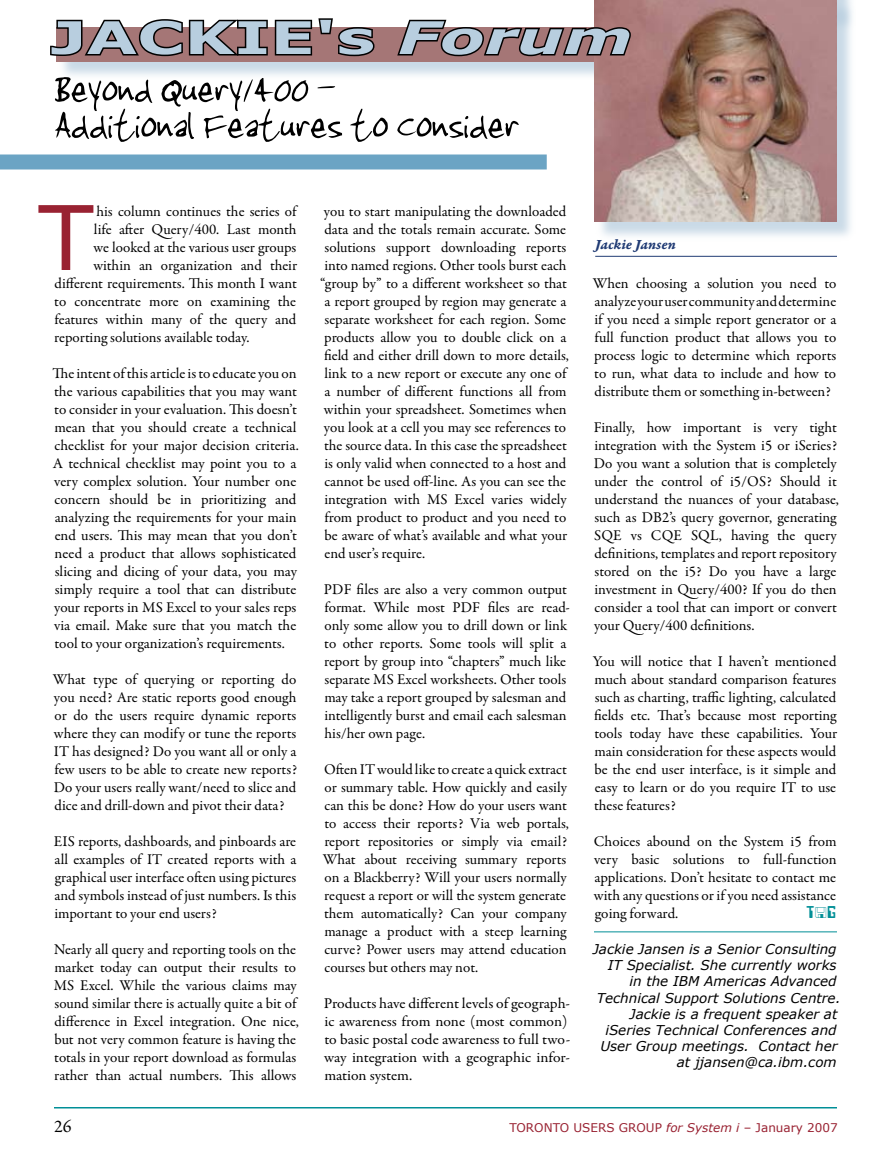
<style>
.page{position:relative;width:891px;height:1161px;background:#fff}
.page>*{position:absolute;margin:0;border:0;box-sizing:border-box;transform-origin:0 0}
.t1{font:89.25px "Verdana";color:#992232}
.t2{font:52.5px "Jenkinsv 20";color:#000}
.t3{font:700 45px "Verdana";color:#b8cedf;scale:1.45 1}
.t4{font:18px "Garamond Premr Pro";color:#000}
.t5{font:15px/18px "Garamond Premr Pro";letter-spacing:-.005em;color:#000}
.t6{font:15px/18px "Garamond Premr Pro";letter-spacing:-.005em;color:#000;scale:1.04 1}
.t7{font:15px "Garamond Premr Pro Bd It Capt";color:#203b74}
.t8{font:15px "Keypunch Plain";color:#008f97}
.t9{font:italic 13.5px/16.2px "Verdana";color:#000;text-align:right}
.t10{font:12px "Verdana";color:#992232}
.s1{font-style:italic}
</style>
<div class="page">
<div style="left:58px;top:29px;width:572px;height:51px;background:#b8cedf;opacity:.75"></div>
<div style="left:56px;top:27px;width:554px;height:35px;background:#a57676"></div>
<hr style="left:54px;top:1107px;width:783px;height:1px;background:#008f97">
<hr style="left:595px;top:256px;width:242px;height:1px;background:#203b74">
<div style="left:0;top:154px;width:547px;height:16px;background:#6ba4c4"></div>
<div style="left:596px;top:0;width:261px;height:242px;background:#b8cedf;opacity:.75"></div>
<img style="left:594px;top:0;width:243px;height:222px">
<hr style="left:594px;top:932px;width:243px;height:1px;background:#008f97">
<svg style="left:50px;top:18px;width:325px;height:39px"></svg>
<svg style="left:397px;top:17px;width:236px;height:41px"></svg>
<h3 class="t3" style="left:50px;top:9px;width:403px">JACKIE's <span class="s1">Forum</span></h3>
<h2 class="t2" style="left:53px;top:60px;width:283px">Beyond Query/400 -</h2>
<h2 class="t2" style="left:53px;top:96px;width:466px">Additional Features to Consider</h2>
<h1 class="t1" style="left:38px;top:181px;width:56px">T</h1>
<p class="t5" style="left:96px;top:203px;width:202px">his column continues the series of</p>
<p class="t5" style="left:94px;top:221px;width:204px">life after Query/400. Last month</p>
<p class="t5" style="left:93px;top:239px;width:204px">we looked at the various user groups</p>
<p class="t5" style="left:93px;top:257px;width:205px">within an organization and their</p>
<p class="t5" style="left:54px;top:275px;width:244px">different requirements. This month I want</p>
<p class="t5" style="left:54px;top:293px;width:243px">to concentrate more on examining the</p>
<p class="t5" style="left:54px;top:311px;width:244px">features within many of the query and</p>
<p class="t5" style="left:54px;top:329px;width:197px">reporting solutions available today.</p>
<p class="t5" style="left:53px;top:365px;width:248px">Theintent ofthisarticleisto educate you on the various capabilities that you may want to consider in your evaluation. This doesn’t mean that you should create a technical checklist for your major decision criteria.<br>A technical checklist may point you to a very complex solution. Your number one concern should be in prioritizing and analyzing the requirements for your main end users. This may mean that you don’t need a product that allows sophisticated slicing and dicing of your data, you may simply require a tool that can distribute your reports in MS Excel to your sales reps via email. Make sure that you match the tool to your organization’s requirements.</p>
<p class="t5" style="left:53px;top:671px;width:246px;text-align:justify">What type of querying or reporting do you need? Are static reports good enough or do the users require dynamic reports where they can modify or tune the reports IT has designed? Do you want all or only a few users to be able to create new reports?<br>Do your users really want/need to slice and dice and drill-down and pivot their data?</p>
<p class="t5" style="left:54px;top:833px;width:244px;text-align:justify">EIS reports, dashboards, and pinboards are all examples of IT created reports with a graphical user interface often using pictures and symbols instead of just numbers. Is this important to your end users?</p>
<p class="t5" style="left:54px;top:941px;width:247px">Nearly all query and reporting tools on the market today can output their results to MS Excel. While the various claims may sound similar there is actually quite a bit of difference in Excel integration. One nice, but not very common feature is having the totals in your report download as formulas rather than actual numbers. This allows</p>
<p class="t5" style="left:324px;top:203px;width:244px">you to start manipulating the downloaded</p>
<p class="t5" style="left:324px;top:221px;width:243px">data and the totals remain accurate. Some</p>
<p class="t5" style="left:325px;top:239px;width:243px">solutions support downloading reports</p>
<p class="t5" style="left:324px;top:257px;width:244px">into named regions. Other tools burst each</p>
<p class="t5" style="left:320px;top:275px;width:248px">“group by” to a different worksheet so that</p>
<p class="t5" style="left:325px;top:293px;width:243px">a report grouped by region may generate a</p>
<p class="t5" style="left:325px;top:311px;width:243px">separate worksheet for each region. Some</p>
<p class="t5" style="left:324px;top:329px;width:244px">products allow you to double click on a</p>
<p class="t5" style="left:324px;top:347px;width:246px">field and either drill down to more details,</p>
<p class="t5" style="left:324px;top:365px;width:244px">link to a new report or execute any one of</p>
<p class="t5" style="left:325px;top:383px;width:244px">a number of different functions all from</p>
<p class="t5" style="left:324px;top:401px;width:244px">within your spreadsheet. Sometimes when</p>
<p class="t5" style="left:324px;top:419px;width:244px">you look at a cell you may see references to</p>
<p class="t5" style="left:324px;top:437px;width:244px">the source data. In this case the spreadsheet</p>
<p class="t5" style="left:324px;top:455px;width:244px">is only valid when connected to a host and</p>
<p class="t5" style="left:324px;top:473px;width:243px">cannot be used off-line. As you can see the</p>
<p class="t5" style="left:324px;top:491px;width:244px">integration with MS Excel varies widely</p>
<p class="t5" style="left:324px;top:509px;width:243px">from product to product and you need to</p>
<p class="t5" style="left:325px;top:527px;width:244px">be aware of what’s available and what your</p>
<p class="t5" style="left:325px;top:545px;width:102px">end user’s require.</p>
<p class="t5" style="left:324px;top:581px;width:248px">PDF files are also a very common output format. While most PDF files are read&shy;only some allow you to drill down or link to other reports. Some tools will split a report by group into “chapters” much like separate MS Excel worksheets. Other tools may take a report grouped by salesman and intelligently burst and email each salesman his/her own page.</p>
<p class="t5" style="left:323px;top:761px;width:248px">Often ITwould liketo createa quick extract or summary table. How quickly and easily can this be done? How do your users want to access their reports? Via web portals, report repositories or simply via email?<br>What about receiving summary reports on a Blackberry? Will your users normally request a report or will the system generate them automatically? Can your company manage a product with a steep learning curve? Power users may attend education courses but others may not.</p>
<p class="t6" style="left:324px;top:995px;width:238px">Products have different levels of geograph&shy;ic awareness from none (most common) to basic postal code awareness to full two&shy;way integration with a geographic infor&shy;mation system.</p>
<p class="t7" style="left:595px;top:236px;width:82px">Jackie Jansen</p>
<p class="t5" style="left:593px;top:275px;width:245px;text-align:justify">When choosing a solution you need to analyzeyourusercommunityanddetermine if you need a simple report generator or a full function product that allows you to process logic to determine which reports to run, what data to include and how to distribute them or something in-between?</p>
<p class="t5" style="left:594px;top:419px;width:247px">Finally, how important is very tight integration with the System i5 or iSeries?<br>Do you want a solution that is completely under the control of i5/OS? Should it understand the nuances of your database, such as DB2’s query governor, generating SQE vs CQE SQL, having the query definitions, templates and report repository stored on the i5? Do you have a large investment in Query/400? If you do then consider a tool that can import or convert your Query/400 definitions.</p>
<p class="t5" style="left:593px;top:653px;width:246px;text-align:justify">You will notice that I haven’t mentioned much about standard comparison features such as charting, traffic lighting, calculated fields etc. That’s because most reporting tools today have these capabilities. Your main consideration for these aspects would be the end user interface, is it simple and easy to learn or do you require IT to use these features?</p>
<p class="t5" style="left:594px;top:833px;width:244px;text-align:justify">Choices abound on the System i5 from very basic solutions to full-function applications. Don’t hesitate to contact me with any questions or if you need assistance going forward.</p>
<p class="t8" style="left:807px;top:903px;width:31px">T G</p>
<p class="t9" style="left:593px;top:941px;width:249px">Jackie Jansen is a Senior Consulting<br>IT Specialist. She currently works<br>in the IBM Americas Advanced<br>Technical Support Solutions Centre.<br>Jackie is a frequent speaker at iSeries Technical Conferences and<br>User Group meetings. Contact her at jjansen@ca.ibm.com</p>
<p class="t4" style="left:54px;top:1116px;width:19px">26</p>
<p class="t10" style="left:509px;top:1120px;width:330px">TORONTO USERS GROUP <span class="s1">for System i</span> – January 2007</p>
</div>
